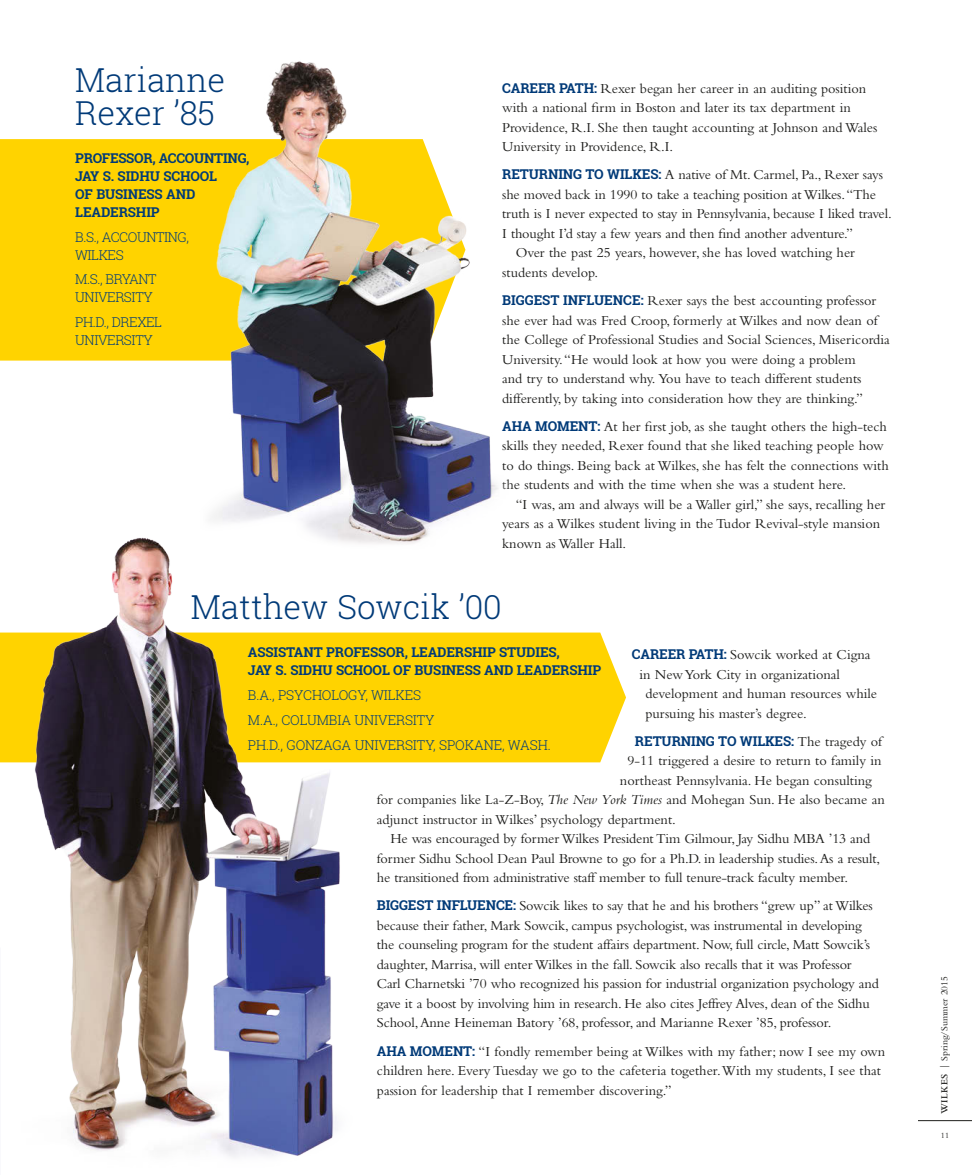
<style>
.page{position:relative;width:972px;height:1175px;background:#fff}
.page>*{position:absolute;margin:0;border:0;box-sizing:border-box;transform-origin:0 0}
.t1{font:300 33px/33px "Roboto Slab";color:#003a78}
.t2{font:14.25px/19.5px "Bembo";color:#1d1d1b}
.t3{font:700 13.5px/18px "Roboto Slab";letter-spacing:-.01em;color:#003a78}
.t4{font:300 13.5px/24.8px "Roboto Slab";letter-spacing:-.01em;color:#003a78}
.t5{font:300 13.5px/18px "Roboto Slab";letter-spacing:-.03em;color:#003a78}
.t6{font:9.75px "Bembo";color:#1d1d1b}
.t7{font:8.25px "Bembo";color:#1d1d1b}
.s1{font-family:"Roboto Slab";font-weight:700;font-size:13.5px;color:#003a78}
.s2{font-family:"Bembo";font-weight:400;font-size:14.25px;color:#1d1d1b}
.s3{font-style:italic}
.s4{font-weight:600}
.s5{font-family:"Alright Sans";font-weight:300}
</style>
<div class="page">
<div style="left:0;top:139px;width:138px;height:221px;background:#ffd300"></div>
<hr style="left:918px;top:1120px;width:54px;height:1px;background:#1d1d1b">
<div style="left:397px;top:632px;width:229px;height:130px;background:#ffd300"></div>
<img style="left:138px;top:61px;width:360px;height:483px">
<img style="left:0;top:529px;width:397px;height:628px">
<h1 class="t1" style="left:75px;top:62px;width:152px">Marianne<br>Rexer ’85</h1>
<p class="t3" style="left:75px;top:149px;width:176px">PROFESSOR, ACCOUNTING,<br>JAY S. SIDHU SCHOOL<br>OF BUSINESS AND<br>LEADERSHIP</p>
<p class="t5" style="left:75px;top:227px;width:115px">B.S., ACCOUNTING,<br>WILKES</p>
<p class="t5" style="left:75px;top:270px;width:83px">M.S., BRYANT<br>UNIVERSITY</p>
<p class="t5" style="left:75px;top:313px;width:88px">PH.D., DREXEL<br>UNIVERSITY</p>
<p class="t2" style="left:502px;top:78px;width:377px"><span class="s1">CAREER PATH:</span> Rexer began her career in an auditing position with a national firm in Boston and later its tax department in Providence, R.I. She then taught accounting at Johnson and Wales University in Providence, R.I.</p>
<p class="t2" style="left:502px;top:165px;width:382px"><span class="s1">RETURNING TO WILKES:</span> A native of Mt. Carmel, Pa., Rexer says</p>
<p class="t2" style="left:502px;top:184px;width:375px">she moved back in 1990 to take a teaching position at Wilkes. “The</p>
<p class="t2" style="left:502px;top:204px;width:391px">truth is I never expected to stay in Pennsylvania, because I liked travel.</p>
<p class="t2" style="left:502px;top:223px;width:352px">I thought I’d stay a few years and then find another adventure.”</p>
<p class="t2" style="left:516px;top:243px;width:341px">Over the past 25 years, however, she has loved watching her</p>
<p class="t2" style="left:502px;top:262px;width:97px">students develop.</p>
<p class="t2" style="left:502px;top:291px;width:389px"><span class="s1">BIGGEST INFLUENCE:</span> Rexer says the best accounting professor she ever had was Fred Croop, formerly at Wilkes and now dean of the College of Professional Studies and Social Sciences, Misericordia University. “He would look at how you were doing a problem<br>and try to understand why. You have to teach different students differently, by taking into consideration how they are thinking.”</p>
<p class="t2" style="left:502px;top:416px;width:388px"><span class="s1">AHA MOMENT:</span> At her first job, as she taught others the high-tech skills they needed, Rexer found that she liked teaching people how to do things. Being back at Wilkes, she has felt the connections with the students and with the time when she was a student here.</p>
<p class="t2" style="left:502px;top:494px;width:385px;text-indent:13px">“I was, am and always will be a Waller girl,” she says, recalling her years as a Wilkes student living in the Tudor Revival-style mansion known as Waller Hall.</p>
<h1 class="t1" style="left:191px;top:589px;width:312px">Matthew Sowcik ’00</h1>
<p class="t3" style="left:248px;top:643px;width:355px">ASSISTANT PROFESSOR, LEADERSHIP STUDIES,<br>JAY S. SIDHU SCHOOL OF BUSINESS AND LEADERSHIP</p>
<p class="t4" style="left:248px;top:682px;width:304px">B.A., PSYCHOLOGY, WILKES<br>M.A., COLUMBIA UNIVERSITY<br>PH.D., GONZAGA UNIVERSITY, SPOKANE, WASH.</p>
<p class="t2" style="left:632px;top:644px;width:240px"><span class="s1">CAREER PATH:</span> Sowcik worked at Cigna</p>
<p class="t2" style="left:639px;top:664px;width:202px">in New York City in organizational</p>
<p class="t2" style="left:645px;top:683px;width:233px">development and human resources while</p>
<p class="t2" style="left:645px;top:703px;width:163px">pursuing his master’s degree.</p>
<p class="t3" style="left:635px;top:731px;width:249px">RETURNING TO WILKES: <span class="s2">The tragedy of</span></p>
<p class="t2" style="left:627px;top:750px;width:256px">9-11 triggered a desire to return to family in</p>
<p class="t2" style="left:620px;top:770px;width:253px">northeast Pennsylvania. He began consulting</p>
<p class="t2" style="left:377px;top:789px;width:510px">for companies like La-Z-Boy, <span class="s3">The New York Times</span> and Mohegan Sun. He also became an</p>
<p class="t2" style="left:377px;top:809px;width:300px">adjunct instructor in Wilkes’ psychology department.</p>
<p class="t2" style="left:390px;top:828px;width:481px">He was encouraged by former Wilkes President Tim Gilmour, Jay Sidhu MBA ’13 and</p>
<p class="t2" style="left:377px;top:848px;width:505px">former Sidhu School Dean Paul Browne to go for a Ph.D. in leadership studies. As a result,</p>
<p class="t2" style="left:377px;top:867px;width:473px">he transitioned from administrative staff member to full tenure-track faculty member.</p>
<p class="t2" style="left:377px;top:896px;width:503px"><span class="s1">BIGGEST INFLUENCE:</span> Sowcik likes to say that he and his brothers “grew up” at Wilkes because their father, Mark Sowcik, campus psychologist, was instrumental in developing the counseling program for the student affairs department. Now, full circle, Matt Sowcik’s daughter, Marrisa, will enter Wilkes in the fall. Sowcik also recalls that it was Professor Carl Charnetski ’70 who recognized his passion for industrial organization psychology and gave it a boost by involving him in research. He also cites Jeffrey Alves, dean of the Sidhu School, Anne Heineman Batory ’68, professor, and Marianne Rexer ’85, professor.</p>
<p class="t2" style="left:377px;top:1041px;width:510px"><span class="s1">AHA MOMENT:</span> “I fondly remember being at Wilkes with my father; now I see my own children here. Every Tuesday we go to the cafeteria together. With my students, I see that passion for leadership that I remember discovering.”</p>
<p class="t6" style="left:939px;top:1114px;width:139px;rotate:-90deg"><span class="s4">WILKES</span> <span class="s5">|</span> Spring/Summer 2015</p>
<p class="t7" style="left:941px;top:1130px;width:10px">11</p>
</div>
